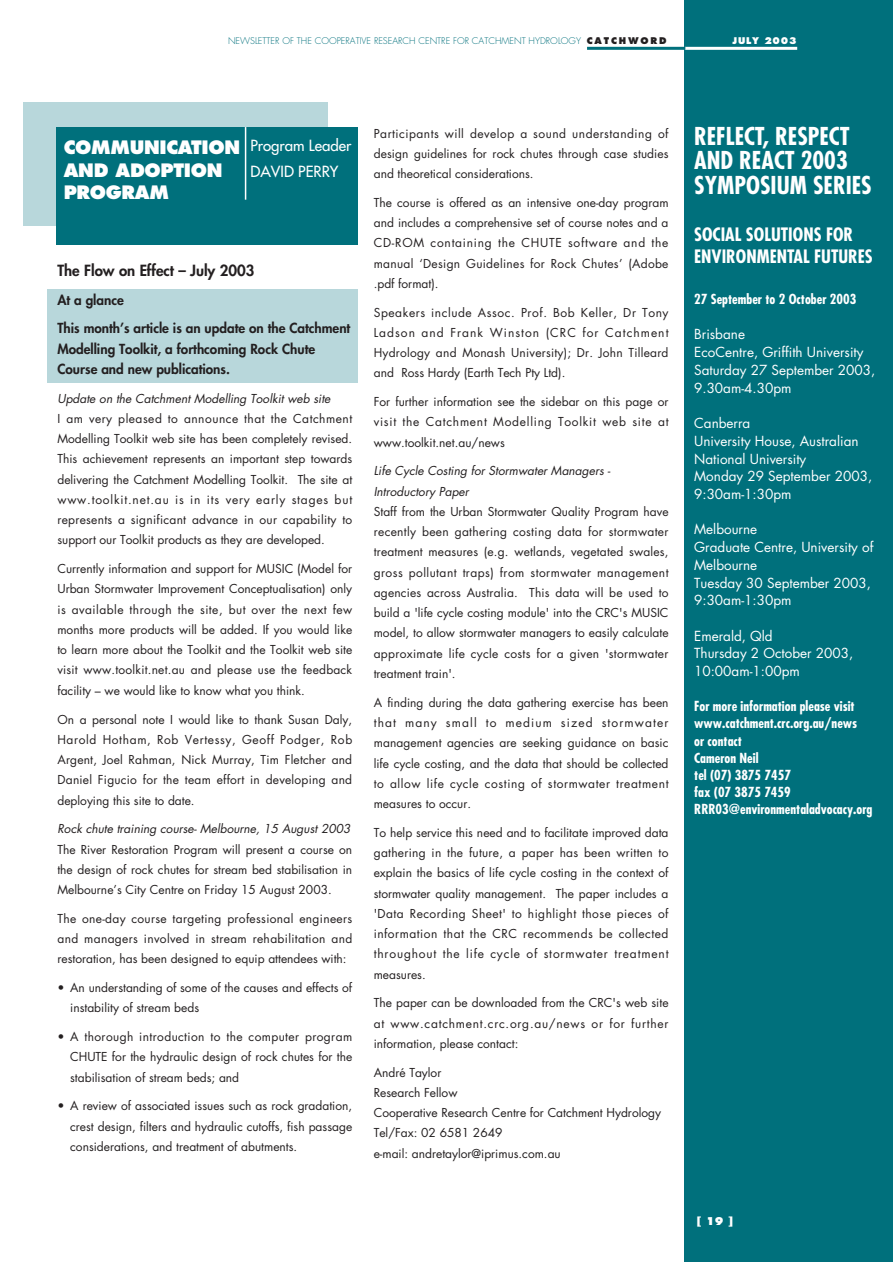
<style>
.page{position:relative;width:893px;height:1262px;background:#fff}
.page>*{position:absolute;margin:0;border:0;box-sizing:border-box;transform-origin:0 0}
.t1{font:700 condensed 24px/24px "Futura";color:#fff}
.t2{font:700 condensed 18px/22.8px "Futura";color:#fff}
.t3{font:800 18px/22.5px "Futura";letter-spacing:-.015em;color:#fff}
.t4{font:800 15px "Futura";color:#231f20}
.t5{font:15px/26.7px "Futura";color:#fff}
.t6{font:13.5px/17.7px "Futura";color:#fff}
.t7{font:700 condensed 13.5px/17.1px "Futura";color:#fff}
.t8{font:800 13.5px/28.8px "Futura";color:#231f20}
.t9{font:12px/20.2px "Futura";color:#231f20;text-align:justify}
.t10{font:italic 12px/20.2px "Futura";color:#231f20}
.t11{font:800 10.5px "Futura";color:#fff}
.t12{font:300 9px "Futura";color:#00707c}
.t13{font:800 9px "Futura";letter-spacing:.085em;color:#fff}
.s1{font-weight:800;color:#231f20}
</style>
<div class="page">
<div style="left:48px;top:289px;width:310px;height:94px;background:#b8d7db"></div>
<div style="left:23px;top:103px;width:304px;height:123px;background:#b8d7db"></div>
<div style="left:56px;top:127px;width:301px;height:118px;background:#00707c"></div>
<hr style="left:245px;top:127px;width:1px;height:73px;background:#fff">
<div style="left:684px;top:0;width:208px;height:1262px;background:#00707c"></div>
<hr style="left:684px;top:47px;width:113px;height:3px;background:#fff">
<hr style="left:587px;top:47px;width:98px;height:3px;background:#00707c">
<p class="t12" style="left:228px;top:36px;width:440px">NEWSLETTER OF THE COOPERATIVE RESEARCH CENTRE FOR CATCHMENT HYDROLOGY <span class="s1">C A T C H W O R D</span></p>
<p class="t13" style="left:732px;top:36px;width:65px">JULY 2003</p>
<h2 class="t3" style="left:64px;top:137px;width:178px">COMMUNICATION<br>AND ADOPTION<br>PROGRAM</h2>
<p class="t5" style="left:250px;top:133px;width:102px">Program Leader<br>DAVID PERRY</p>
<p class="t4" style="left:57px;top:263px;width:198px">The Flow on Effect – July 2003</p>
<p class="t8" style="left:57px;top:286px;width:294px">At a glance<br>This month’s article is an update on the Catchment</p>
<p class="t8" style="left:57px;top:339px;width:259px;line-height:20.2px">Modelling Toolkit, a forthcoming Rock Chute<br>Course and new publications.</p>
<p class="t10" style="left:57px;top:389px;width:274px">Update on the Catchment Modelling Toolkit web site</p>
<p class="t9" style="left:57px;top:409px;width:296px">I am very pleased to announce that the Catchment Modelling Toolkit web site has been completely revised.<br>This achievement represents an important step towards delivering the Catchment Modelling Toolkit. The site at www.toolkit.net.au is in its very early stages but represents a significant advance in our capability to support our Toolkit products as they are developed.</p>
<p class="t9" style="left:57px;top:559px;width:296px">Currently information and support for MUSIC (Model for Urban Stormwater Improvement Conceptualisation) only is available through the site, but over the next few months more products will be added. If you would like to learn more about the Toolkit and the Toolkit web site visit www.toolkit.net.au and please use the feedback facility – we would like to know what you think.</p>
<p class="t9" style="left:57px;top:710px;width:296px">On a personal note I would like to thank Susan Daly, Harold Hotham, Rob Vertessy, Geoff Podger, Rob Argent, Joel Rahman, Nick Murray, Tim Fletcher and Daniel Figucio for the team effort in developing and deploying this site to date.</p>
<p class="t10" style="left:57px;top:819px;width:295px">Rock chute training course- Melbourne, 15 August 2003</p>
<p class="t9" style="left:57px;top:840px;width:296px">The River Restoration Program will present a course on the design of rock chutes for stream bed stabilisation in Melbourne’s City Centre on Friday 15 August 2003.</p>
<p class="t9" style="left:57px;top:909px;width:296px">The one-day course targeting professional engineers and managers involved in stream rehabilitation and restoration, has been designed to equip attendees with:</p>
<p class="t9" style="left:70px;top:978px;width:283px;text-indent:-13px">• An understanding of some of the causes and effects of instability of stream beds</p>
<p class="t9" style="left:70px;top:1027px;width:283px;text-indent:-13px">• A thorough introduction to the computer program CHUTE for the hydraulic design of rock chutes for the stabilisation of stream beds; and</p>
<p class="t9" style="left:70px;top:1096px;width:283px;text-indent:-13px">• A review of associated issues such as rock gradation, crest design, filters and hydraulic cutoffs, fish passage considerations, and treatment of abutments.</p>
<p class="t9" style="left:374px;top:124px;width:296px">Participants will develop a sound understanding of design guidelines for rock chutes through case studies and theoretical considerations.</p>
<p class="t9" style="left:374px;top:193px;width:296px">The course is offered as an intensive one-day program and includes a comprehensive set of course notes and a CD-ROM containing the CHUTE software and the manual ‘Design Guidelines for Rock Chutes’ (Adobe .pdf format).</p>
<p class="t9" style="left:374px;top:303px;width:296px">Speakers include Assoc. Prof. Bob Keller, Dr Tony Ladson and Frank Winston (CRC for Catchment Hydrology and Monash University); Dr. John Tilleard and Ross Hardy (Earth Tech Pty Ltd).</p>
<p class="t9" style="left:374px;top:392px;width:296px">For further information see the sidebar on this page or visit the Catchment Modelling Toolkit web site at www.toolkit.net.au/news</p>
<p class="t10" style="left:374px;top:462px;width:238px">Life Cycle Costing for Stormwater Managers -<br>Introductory Paper</p>
<p class="t9" style="left:374px;top:502px;width:296px">Staff from the Urban Stormwater Quality Program have recently been gathering costing data for stormwater treatment measures (e.g. wetlands, vegetated swales, gross pollutant traps) from stormwater management agencies across Australia. This data will be used to build a 'life cycle costing module' into the CRC's MUSIC model, to allow stormwater managers to easily calculate approximate life cycle costs for a given 'stormwater treatment train'.</p>
<p class="t9" style="left:374px;top:693px;width:296px">A finding during the data gathering exercise has been that many small to medium sized stormwater management agencies are seeking guidance on basic life cycle costing, and the data that should be collected to allow life cycle costing of stormwater treatment measures to occur.</p>
<p class="t9" style="left:374px;top:823px;width:296px">To help service this need and to facilitate improved data gathering in the future, a paper has been written to explain the basics of life cycle costing in the context of stormwater quality management. The paper includes a 'Data Recording Sheet' to highlight those pieces of information that the CRC recommends be collected throughout the life cycle of stormwater treatment measures.</p>
<p class="t9" style="left:374px;top:993px;width:296px">The paper can be downloaded from the CRC's web site at www.catchment.crc.org.au/news or for further information, please contact:</p>
<p class="t9" style="left:374px;top:1063px;width:289px;text-align:left">André Taylor<br>Research Fellow<br>Cooperative Research Centre for Catchment Hydrology<br>Tel/Fax: 02 6581 2649<br>e-mail: andretaylor@iprimus.com.au</p>
<h1 class="t1" style="left:694px;top:127px;width:179px">REFLECT, RESPECT<br>AND REACT 2003<br>SYMPOSIUM SERIES</h1>
<h2 class="t2" style="left:694px;top:224px;width:180px">SOCIAL SOLUTIONS FOR<br>ENVIRONMENTAL FUTURES</h2>
<p class="t7" style="left:694px;top:292px;width:164px">27 September to 2 October 2003</p>
<p class="t6" style="left:694px;top:327px;width:183px">Brisbane<br>EcoCentre, Griffith University<br>Saturday 27 September 2003,<br>9.30am-4.30pm</p>
<p class="t6" style="left:694px;top:415px;width:179px">Canberra<br>University House, Australian<br>National University<br>Monday 29 September 2003,<br>9:30am-1:30pm</p>
<p class="t6" style="left:694px;top:522px;width:181px">Melbourne<br>Graduate Centre, University of<br>Melbourne<br>Tuesday 30 September 2003,<br>9:30am-1:30pm</p>
<p class="t6" style="left:694px;top:628px;width:160px">Emerald, Qld<br>Thursday 2 October 2003,<br>10:00am-1:00pm</p>
<p class="t7" style="left:694px;top:699px;width:180px">For more information please visit www.catchment.crc.org.au/news<br>or contact<br>Cameron Neil<br>tel (07) 3875 7457<br>fax (07 3875 7459<br>RRR03@environmentaladvocacy.org</p>
<p class="t11" style="left:697px;top:1216px;width:38px">[ 19 ]</p>
</div>
